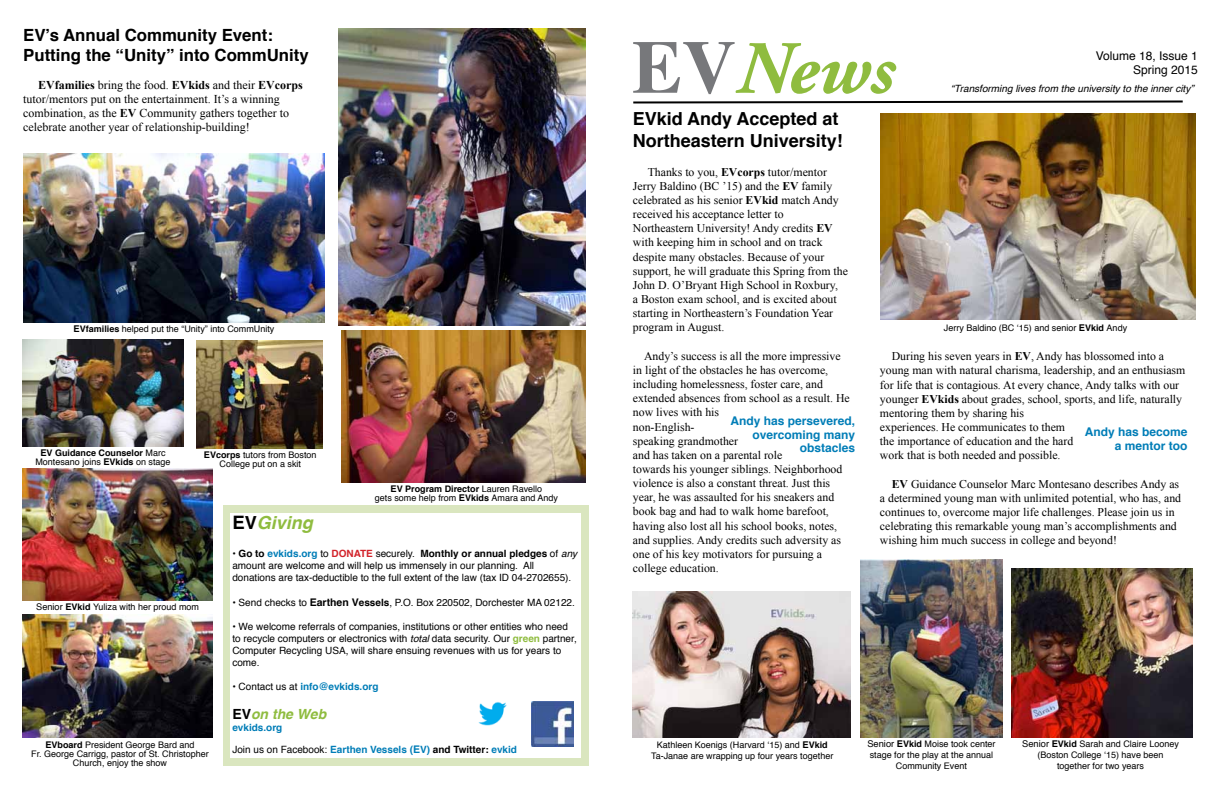
<style>
.page{position:relative;width:1224px;height:792px;background:#fff}
.page>*{position:absolute;margin:0;border:0;box-sizing:border-box;transform-origin:0 0}
.t1{font:italic 700 75px "Adobe Garamond Pro";color:#8fbc3f}
.t2{font:700 18px/22px "Helvetica";color:#000}
.t3{font:italic 700 18px "Helvetica";color:#8fbc3f}
.t4{font:700 16.8px/20px "Helvetica";color:#000}
.t5{font:italic 700 14px "Helvetica";color:#8fbc3f}
.t6{font:12px/14px "Times New Roman";color:#000}
.t7{font:700 12px/13.2px "Helvetica";color:#007db7;text-align:right}
.t8{font:12px/14.4px "Helvetica";color:#000;text-align:right}
.t9{font:11.8px/14.2px "Times New Roman";color:#000}
.t10{font:10px/12px "Helvetica";color:#000}
.t11{font:700 10px "Helvetica";color:#007db7}
.t12{font:italic 10px "Helvetica";color:#000}
.t13{font:9px/9px "Helvetica";color:#000;text-align:center}
.s1{font-weight:700}
.s2{font-weight:700;font-size:9.3px}
.s3{font-weight:700;font-size:9.2px}
.s4{font-size:9.2px}
.s5{font-style:normal;font-size:18.5px;color:#000}
.s6{font-style:normal;color:#000}
.s7{font-weight:700;color:#007db7}
.s8{font-weight:700;color:#d2232a}
.s9{font-style:italic}
.s10{font-weight:700;font-size:10.5px}
.s11{font-weight:700;color:#8fbc3f}
.s12{font-weight:400;color:#000}
.s13{font-size:10.5px}
.s14{color:#000}
.s15{font-family:"Times";font-style:normal;color:#77787b}
.s16{font-size:9.3px}
</style>
<div class="page">
<svg style="left:633px;top:100px;width:550px;height:4px"></svg>
<div style="left:223px;top:505px;width:366px;height:261px;background:#dae6bf"></div>
<div style="left:230px;top:513px;width:351px;height:245px;background:#fff"></div>
<div style="left:408px;top:455px;width:181px;height:20px;background:linear-gradient(to bottom,#fff,#fff)"></div>
<img style="left:531px;top:701px;width:42px;height:46px">
<img style="left:478px;top:702px;width:29px;height:24px">
<img style="left:23px;top:153px;width:302px;height:169px">
<img style="left:881px;top:114px;width:315px;height:206px">
<img style="left:339px;top:28px;width:246px;height:297px">
<img style="left:23px;top:614px;width:190px;height:124px">
<img style="left:196px;top:341px;width:126px;height:108px">
<img style="left:23px;top:340px;width:160px;height:107px">
<img style="left:341px;top:331px;width:244px;height:152px">
<img style="left:632px;top:591px;width:219px;height:147px">
<img style="left:23px;top:469px;width:190px;height:132px">
<img style="left:1012px;top:568px;width:180px;height:169px">
<img style="left:860px;top:559px;width:143px;height:178px">
<h3 class="t4" style="left:23px;top:25px;width:287px">EV’s Annual Community Event:<br>Putting the “Unity” into CommUnity</h3>
<p class="t6" style="left:23px;top:78px;width:281px;text-indent:15px"><span class="s1">EVfamilies</span> bring the food. <span class="s1">EVkids</span> and their <span class="s1">EVcorps </span>tutor/mentors put on the entertainment. It’s a winning combination, as the <span class="s1">EV</span> Community gathers together to celebrate another year of relationship-building!</p>
<p class="t13" style="left:74px;top:324px;width:202px"><span class="s2">E</span><span class="s1">Vfamilies</span> helped put the “Unity” into CommUnity</p>
<p class="t13" style="left:35px;top:448px;width:137px"><span class="s2">E</span><span class="s1">V Guidance Counselor</span> Marc<br>Montesano joins <span class="s2">E</span><span class="s1">Vkids</span> on stage</p>
<p class="t13" style="left:204px;top:450px;width:114px"><span class="s3">E</span><span class="s1">Vcorps</span> tutors from Boston<br>College put on a skit</p>
<p class="t13" style="left:375px;top:484px;width:185px"><span class="s3">E</span><span class="s1">V Program Director</span> Lauren Ravello<br>gets some help from <span class="s2">E</span><span class="s1">Vkids</span> Amara and Andy</p>
<p class="t13" style="left:36px;top:603px;width:164px"><span class="s4">Senior</span> <span class="s3">E</span><span class="s1">Vkid</span> Yuliza with her proud mom</p>
<p class="t13" style="left:31px;top:741px;width:179px"><span class="s3">E</span><span class="s1">Vboard</span> President George Bard and<br>Fr. George Carrigg, pastor of St. Christopher<br>Church, enjoy the show</p>
<h2 class="t3" style="left:232px;top:508px;width:82px"><span class="s5">E</span><span class="s6">V</span>Giving</h2>
<p class="t10" style="left:232px;top:548px;width:346px"><span class="s1">• Go to</span> <span class="s7">evkids.org</span> to <span class="s8">DONATE</span> securely. <span class="s1">Monthly or annual pledges</span> of <span class="s9">any </span>amount are welcome and will help us immensely in our planning. All donations are tax-deductible to the full extent of the law (tax ID 04-2702655).</p>
<p class="t10" style="left:232px;top:597px;width:344px">• Send checks to <span class="s10">Earthen V</span><span class="s1">essels</span>, P.O. Box 220502, Dorchester MA 02122.</p>
<p class="t10" style="left:232px;top:621px;width:346px"><span class="s1">•</span> We welcome referrals of companies, institutions or other entities who need to recycle computers or electronics with <span class="s9">total</span> data security. Our <span class="s11">green</span> partner, Computer Recycling USA, will share ensuing revenues with us for years to come.</p>
<p class="t11" style="left:232px;top:678px;width:148px"><span class="s12">• Contact us at</span> info@evkids.org</p>
<p class="t5" style="left:232px;top:702px;width:95px"><span class="s6">EV</span>on the Web</p>
<p class="t11" style="left:232px;top:719px;width:52px">evkids.org</p>
<p class="t11" style="left:232px;top:741px;width:286px"><span class="s12">Join us on Facebook:</span> Earthen Vessels (<span class="s13">E</span>V) <span class="s14">and Twitter:</span> evkid</p>
<h1 class="t1" style="left:632px;top:26px;width:264px"><span class="s15">EV</span>News</h1>
<p class="t8" style="left:1096px;top:49px;width:104px">Volume 18, Issue 1<br>Spring 2015</p>
<p class="t12" style="left:951px;top:81px;width:245px">“Transforming lives from the university to the inner city”</p>
<h2 class="t2" style="left:633px;top:108px;width:212px">EVkid Andy Accepted at<br>Northeastern University!</h2>
<p class="t9" style="left:633px;top:164px;width:217px;text-indent:15px">Thanks to you, <span class="s1">EVcorps</span> tutor/mentor Jerry Baldino (BC ’15) and the <span class="s1">EV</span> family celebrated as his senior <span class="s1">EVkid</span> match Andy received his acceptance letter to<br>Northeastern University! Andy credits <span class="s1">EV </span>with keeping him in school and on track despite many obstacles. Because of your support, he will graduate this Spring from the John D. O’Bryant High School in Roxbury,<br>a Boston exam school, and is excited about starting in Northeastern’s Foundation Year program in August.</p>
<p class="t9" style="left:633px;top:348px;width:218px;text-indent:11px">Andy’s success is all the more impressive in light of the obstacles he has overcome, including homelessness, foster care, and extended absences from school as a result. He now lives with his<br>non-English-<br>speaking grandmother<br>and has taken on a parental role<br>towards his younger siblings. Neighborhood violence is also a constant threat. Just this year, he was assaulted for his sneakers and book bag and had to walk home barefoot, having also lost all his school books, notes, and supplies. Andy credits such adversity as one of his key motivators for pursuing a college education.</p>
<p class="t13" style="left:944px;top:324px;width:185px">Jerry Baldino (BC ‘15) and senior <span class="s2">E</span><span class="s1">Vkid</span> Andy</p>
<p class="t9" style="left:880px;top:349px;width:307px;text-indent:12px">During his seven years in <span class="s1">EV</span>, Andy has blossomed into a young man with natural charisma, leadership, and an enthusiasm for life that is contagious. At every chance, Andy talks with our younger <span class="s1">EVkids</span> about grades, school, sports, and life, naturally mentoring them by sharing his<br>experiences. He communicates to them<br>the importance of education and the hard<br>work that is both needed and possible.</p>
<p class="t9" style="left:880px;top:476px;width:303px;text-indent:12px"><span class="s1">EV</span> Guidance Counselor Marc Montesano describes Andy as a determined young man with unlimited potential, who has, and continues to, overcome major life challenges. Please join us in celebrating this remarkable young man’s accomplishments and wishing him much success in college and beyond!</p>
<p class="t7" style="left:731px;top:415px;width:126px">Andy has persevered, overcoming many obstacles</p>
<p class="t7" style="left:1085px;top:426px;width:104px">Andy has become a mentor too</p>
<p class="t13" style="left:651px;top:740px;width:184px;line-height:10.8px">Kathleen Koenigs (Harvard ‘15) and <span class="s2">E</span><span class="s1">Vkid<br></span>Ta-Janae are wrapping up four years together</p>
<p class="t13" style="left:867px;top:739px;width:130px;line-height:10.8px"><span class="s16">Senior</span> <span class="s2">E</span><span class="s1">Vkid</span> Moise took center stage for the play at the annual<br>Community Event</p>
<p class="t13" style="left:1022px;top:739px;width:158px;line-height:10.8px"><span class="s16">Senior</span> <span class="s2">E</span><span class="s1">Vkid</span> Sarah and Claire Looney (Boston College ‘15) have been together for two years</p>
</div>
